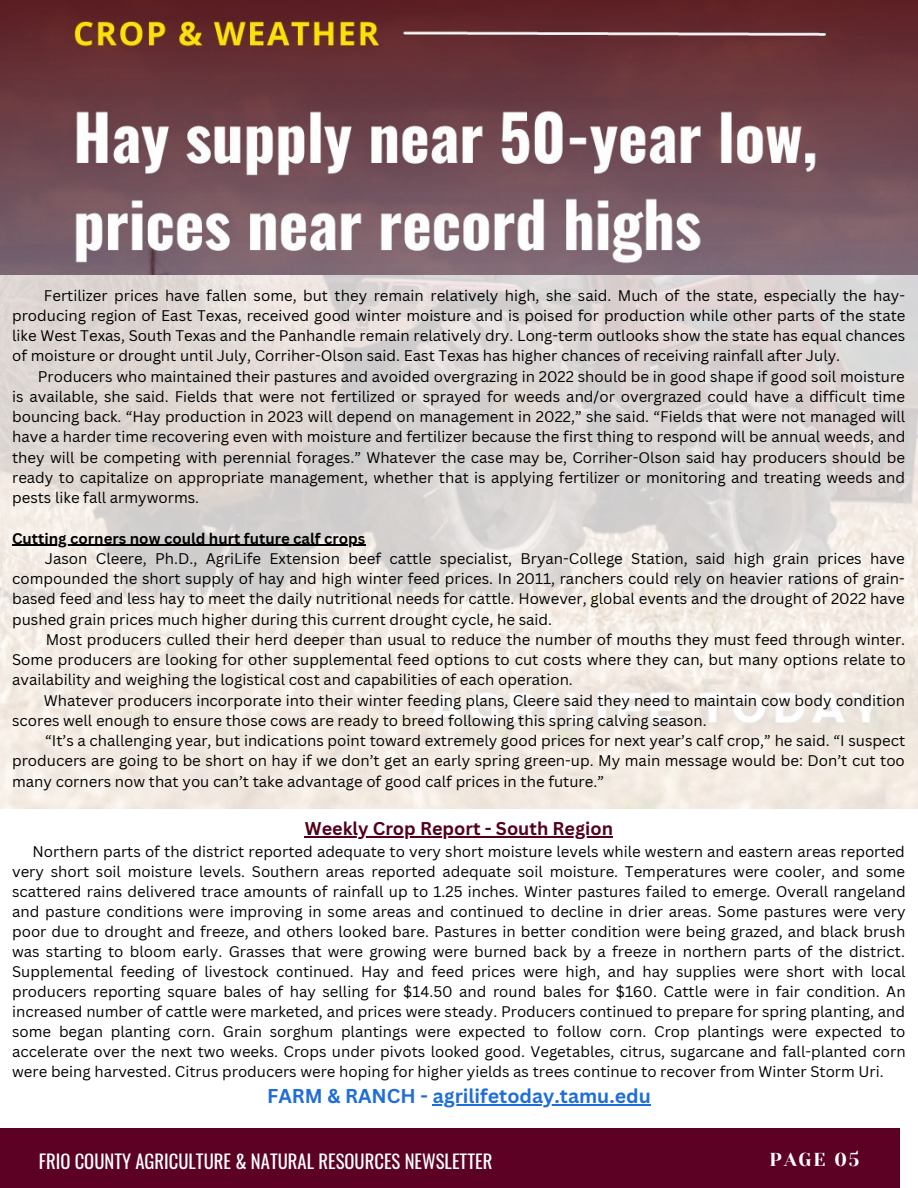
<style>
.page{position:relative;width:918px;height:1188px;background:#fff}
.page>*{position:absolute;margin:0;border:0;box-sizing:border-box;transform-origin:0 0}
.t1{font:700 19.5px "Canva Sans";color:#1f6ed8}
.t2{font:18.75px "Oswald";color:#fff}
.t3{font:18.75px "Yeseva One";letter-spacing:.1em;color:#fff}
.t4{font:700 18px "Canva Sans";color:#530019}
.t5{font:15px/20.2px "Canva Sans";color:#000;text-align:justify}
.t6{font:700 15px "Canva Sans";color:#000}
</style>
<div class="page">
<div style="left:0;top:1128px;width:900px;height:60px;background:#5c0024"></div>
<img style="left:0;top:275px;width:917px;height:534px">
<hr style="left:305px;top:836px;width:308px;height:1px;background:#530019">
<hr style="left:433px;top:1104px;width:218px;height:1px;background:#1f6ed8">
<hr style="left:12px;top:545px;width:353px;height:1px;background:#000">
<img style="left:0;top:0;width:918px;height:275px">
<p class="t5" style="left:12px;top:285px;width:895px;text-indent:32px">Fertilizer prices have fallen some, but they remain relatively high, she said. Much of the state, especially the hay&shy;producing region of East Texas, received good winter moisture and is poised for production while other parts of the state like West Texas, South Texas and the Panhandle remain relatively dry. Long-term outlooks show the state has equal chances of moisture or drought until July, Corriher-Olson said. East Texas has higher chances of receiving rainfall after July.</p>
<p class="t5" style="left:12px;top:366px;width:895px;text-indent:26px">Producers who maintained their pastures and avoided overgrazing in 2022 should be in good shape if good soil moisture is available, she said. Fields that were not fertilized or sprayed for weeds and/or overgrazed could have a difficult time bouncing back. “Hay production in 2023 will depend on management in 2022,” she said. “Fields that were not managed will have a harder time recovering even with moisture and fertilizer because the first thing to respond will be annual weeds, and they will be competing with perennial forages.” Whatever the case may be, Corriher-Olson said hay producers should be ready to capitalize on appropriate management, whether that is applying fertilizer or monitoring and treating weeds and pests like fall armyworms.</p>
<p class="t6" style="left:12px;top:528px;width:355px">Cutting corners now could hurt future calf crops</p>
<p class="t5" style="left:12px;top:548px;width:894px;text-indent:33px">Jason Cleere, Ph.D., AgriLife Extension beef cattle specialist, Bryan-College Station, said high grain prices have compounded the short supply of hay and high winter feed prices. In 2011, ranchers could rely on heavier rations of grain&shy;based feed and less hay to meet the daily nutritional needs for cattle. However, global events and the drought of 2022 have pushed grain prices much higher during this current drought cycle, he said.</p>
<p class="t5" style="left:12px;top:629px;width:895px;text-indent:34px">Most producers culled their herd deeper than usual to reduce the number of mouths they must feed through winter.<br>Some producers are looking for other supplemental feed options to cut costs where they can, but many options relate to availability and weighing the logistical cost and capabilities of each operation.</p>
<p class="t5" style="left:12px;top:690px;width:894px;text-indent:32px">Whatever producers incorporate into their winter feeding plans, Cleere said they need to maintain cow body condition scores well enough to ensure those cows are ready to breed following this spring calving season.</p>
<p class="t5" style="left:12px;top:730px;width:895px;text-indent:33px">“It’s a challenging year, but indications point toward extremely good prices for next year’s calf crop,” he said. “I suspect producers are going to be short on hay if we don’t get an early spring green-up. My main message would be: Don’t cut too many corners now that you can’t take advantage of good calf prices in the future.”</p>
<p class="t4" style="left:305px;top:816px;width:310px">Weekly Crop Report - South Region</p>
<p class="t5" style="left:12px;top:841px;width:895px;text-indent:20px">Northern parts of the district reported adequate to very short moisture levels while western and eastern areas reported very short soil moisture levels. Southern areas reported adequate soil moisture. Temperatures were cooler, and some scattered rains delivered trace amounts of rainfall up to 1.25 inches. Winter pastures failed to emerge. Overall rangeland and pasture conditions were improving in some areas and continued to decline in drier areas. Some pastures were very poor due to drought and freeze, and others looked bare. Pastures in better condition were being grazed, and black brush was starting to bloom early. Grasses that were growing were burned back by a freeze in northern parts of the district.<br>Supplemental feeding of livestock continued. Hay and feed prices were high, and hay supplies were short with local producers reporting square bales of hay selling for $14.50 and round bales for $160. Cattle were in fair condition. An increased number of cattle were marketed, and prices were steady. Producers continued to prepare for spring planting, and some began planting corn. Grain sorghum plantings were expected to follow corn. Crop plantings were expected to accelerate over the next two weeks. Crops under pivots looked good. Vegetables, citrus, sugarcane and fall-planted corn were being harvested. Citrus producers were hoping for higher yields as trees continue to recover from Winter Storm Uri.</p>
<h1 class="t1" style="left:267px;top:1082px;width:385px">FARM &amp; RANCH - agrilifetoday.tamu.edu</h1>
<p class="t2" style="left:39px;top:1147px;width:455px">FRIO COUNTY AGRICULTURE &amp; NATURAL RESOURCES NEWSLETTER</p>
<p class="t3" style="left:770px;top:1149px;width:91px">PAGE 05</p>
</div>
